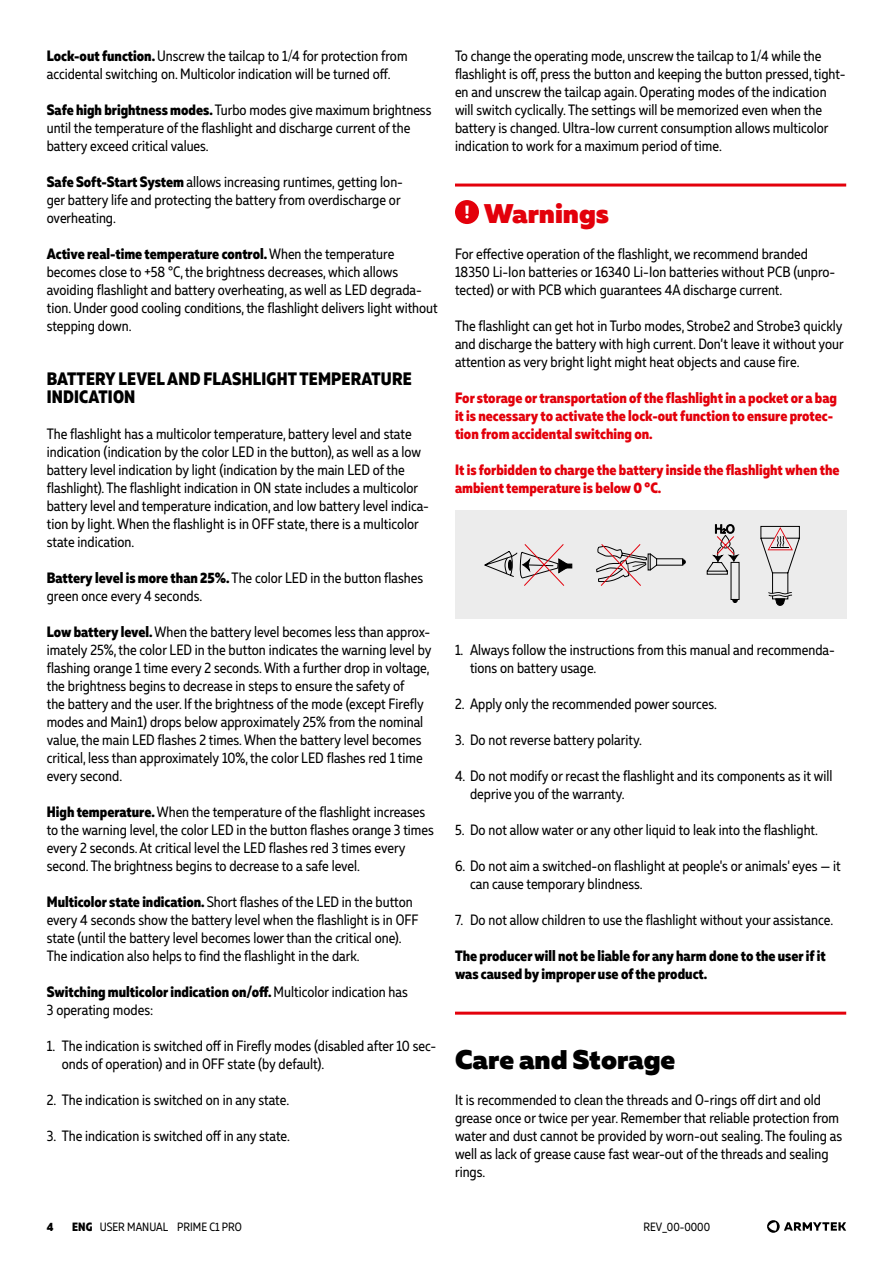
<style>
.page{position:relative;width:893px;height:1263px;background:#fff}
.page>*{position:absolute;margin:0;border:0;box-sizing:border-box;transform-origin:0 0}
.t1{font:900 27px "Muller";color:#000}
.t2{font:900 27px "Muller";color:#e3000b}
.t3{font:800 18px/18px "Muller Narrow";letter-spacing:.01em;color:#000}
.t4{font:15px/18px "Muller Narrow";color:#000}
.t5{font:800 15px/18px "Muller Narrow";color:#e3000b}
.t6{font:800 15px/18px "Muller Narrow";color:#000}
.t7{font:12px "Muller Narrow";color:#000}
.t8{font:800 12px "Muller Narrow";color:#000}
.s1{font-weight:800}
</style>
<div class="page">
<svg style="left:767px;top:1220px;width:13px;height:13px"></svg>
<svg style="left:769px;top:1222px;width:8px;height:9px"></svg>
<svg style="left:784px;top:1222px;width:62px;height:9px"></svg>
<hr style="left:455px;top:184px;width:391px;height:3px;background:#e3000b">
<hr style="left:455px;top:1012px;width:391px;height:3px;background:#e3000b">
<div style="left:455px;top:200px;width:24px;height:24px;background:#e3000b;border-radius:50%"></div>
<svg style="left:465px;top:206px;width:4px;height:12px"></svg>
<div style="left:455px;top:511px;width:391px;height:108px;background:#ececec"></div>
<div style="left:562px;top:564px;width:10px;height:4px;border:1px solid #000"></div>
<svg style="left:484px;top:544px;width:87px;height:42px"></svg>
<svg style="left:596px;top:544px;width:90px;height:42px"></svg>
<svg style="left:706px;top:524px;width:34px;height:79px"></svg>
<svg style="left:760px;top:526px;width:40px;height:80px"></svg>
<p class="t4" style="left:47px;top:46px;width:362px"><span class="s1">Lock-out function.</span> Unscrew the tailcap to 1/4 for protection from accidental switching on. Multicolor indication will be turned off.</p>
<p class="t4" style="left:47px;top:100px;width:386px"><span class="s1">Safe high brightness modes.</span> Turbo modes give maximum brightness until the temperature of the flashlight and discharge current of the battery exceed critical values.</p>
<p class="t4" style="left:47px;top:172px;width:358px"><span class="s1">Safe Soft-Start System</span> allows increasing runtimes, getting lon&shy;ger battery life and protecting the battery from overdischarge or overheating.</p>
<p class="t4" style="left:47px;top:244px;width:393px"><span class="s1">Active real-time temperature control.</span> When the temperature becomes close to +58 °C, the brightness decreases, which allows avoiding flashlight and battery overheating, as well as LED degrada&shy;tion. Under good cooling conditions, the flashlight delivers light without stepping down.</p>
<p class="t3" style="left:47px;top:369px;width:366px">BATTERY LEVEL AND FLASHLIGHT TEMPERATURE<br>INDICATION</p>
<p class="t4" style="left:47px;top:424px;width:384px">The flashlight has a multicolor temperature, battery level and state indication (indication by the color LED in the button), as well as a low battery level indication by light (indication by the main LED of the flashlight). The flashlight indication in ON state includes a multicolor battery level and temperature indication, and low battery level indica&shy;tion by light. When the flashlight is in OFF state, there is a multicolor state indication.</p>
<p class="t4" style="left:47px;top:568px;width:378px"><span class="s1">Battery level is more than 25%.</span> The color LED in the button flashes green once every 4 seconds.</p>
<p class="t4" style="left:47px;top:622px;width:386px"><span class="s1">Low battery level.</span> When the battery level becomes less than approx&shy;imately 25%, the color LED in the button indicates the warning level by flashing orange 1 time every 2 seconds. With a further drop in voltage, the brightness begins to decrease in steps to ensure the safety of<br>the battery and the user. If the brightness of the mode (except Firefly modes and Main1) drops below approximately 25% from the nominal value, the main LED flashes 2 times. When the battery level becomes critical, less than approximately 10%, the color LED flashes red 1 time every second.</p>
<p class="t4" style="left:47px;top:802px;width:389px"><span class="s1">High temperature.</span> When the temperature of the flashlight increases to the warning level, the color LED in the button flashes orange 3 times every 2 seconds. At critical level the LED flashes red 3 times every second. The brightness begins to decrease to a safe level.</p>
<p class="t4" style="left:47px;top:892px;width:373px"><span class="s1">Multicolor state indication.</span> Short flashes of the LED in the button every 4 seconds show the battery level when the flashlight is in OFF state (until the battery level becomes lower than the critical one).<br>The indication also helps to find the flashlight in the dark.</p>
<p class="t4" style="left:47px;top:982px;width:363px"><span class="s1">Switching multicolor indication on/off.</span> Multicolor indication has<br>3 operating modes:</p>
<p class="t4" style="left:62px;top:1036px;width:376px;text-indent:-15px">1. The indication is switched off in Firefly modes (disabled after 10 sec&shy;onds of operation) and in OFF state (by default).</p>
<p class="t4" style="left:47px;top:1090px;width:244px">2. The indication is switched on in any state.</p>
<p class="t4" style="left:47px;top:1126px;width:245px">3. The indication is switched off in any state.</p>
<p class="t4" style="left:455px;top:46px;width:392px">To change the operating mode, unscrew the tailcap to 1/4 while the flashlight is off, press the button and keeping the button pressed, tight&shy;en and unscrew the tailcap again. Operating modes of the indication will switch cyclically. The settings will be memorized even when the battery is changed. Ultra-low current consumption allows multicolor indication to work for a maximum period of time.</p>
<h1 class="t2" style="left:484px;top:196px;width:127px">Warnings</h1>
<p class="t4" style="left:455px;top:244px;width:382px">For effective operation of the flashlight, we recommend branded<br>18350 Li-Ion batteries or 16340 Li-Ion batteries without PCB (unpro&shy;tected) or with PCB which guarantees 4A discharge current.</p>
<p class="t4" style="left:455px;top:316px;width:390px;text-align:justify">The flashlight can get hot in Turbo modes, Strobe2 and Strobe3 quickly and discharge the battery with high current. Don’t leave it without your attention as very bright light might heat objects and cause fire.</p>
<p class="t5" style="left:455px;top:388px;width:384px">For storage or transportation of the flashlight in a pocket or a bag it is necessary to activate the lock-out function to ensure protec&shy;tion from accidental switching on.</p>
<p class="t5" style="left:455px;top:460px;width:386px">It is forbidden to charge the battery inside the flashlight when the ambient temperature is below 0 °C.</p>
<p class="t4" style="left:470px;top:640px;width:366px;text-indent:-15px">1. Always follow the instructions from this manual and recommenda&shy;tions on battery usage.</p>
<p class="t4" style="left:455px;top:694px;width:264px">2. Apply only the recommended power sources.</p>
<p class="t4" style="left:455px;top:730px;width:189px">3. Do not reverse battery polarity.</p>
<p class="t4" style="left:470px;top:766px;width:364px;text-indent:-15px">4. Do not modify or recast the flashlight and its components as it will deprive you of the warranty.</p>
<p class="t4" style="left:455px;top:820px;width:365px">5. Do not allow water or any other liquid to leak into the flashlight.</p>
<p class="t4" style="left:470px;top:856px;width:372px;text-indent:-15px">6. Do not aim a switched-on flashlight at people's or animals' eyes — it can cause temporary blindness.</p>
<p class="t4" style="left:455px;top:910px;width:380px">7. Do not allow children to use the flashlight without your assistance.</p>
<p class="t6" style="left:455px;top:946px;width:372px">The producer will not be liable for any harm done to the user if it was caused by improper use of the product.</p>
<h1 class="t1" style="left:455px;top:1042px;width:222px">Care and Storage</h1>
<p class="t4" style="left:455px;top:1090px;width:389px">It is recommended to clean the threads and O-rings off dirt and old grease once or twice per year. Remember that reliable protection from water and dust cannot be provided by worn-out sealing. The fouling as well as lack of grease cause fast wear-out of the threads and sealing rings.</p>
<p class="t8" style="left:47px;top:1219px;width:8px">4</p>
<p class="t7" style="left:72px;top:1219px;width:171px"><span class="s1">ENG</span> USER MANUAL PRIME C1 PRO</p>
<p class="t7" style="left:644px;top:1219px;width:68px">REV_00-0000</p>
</div>
